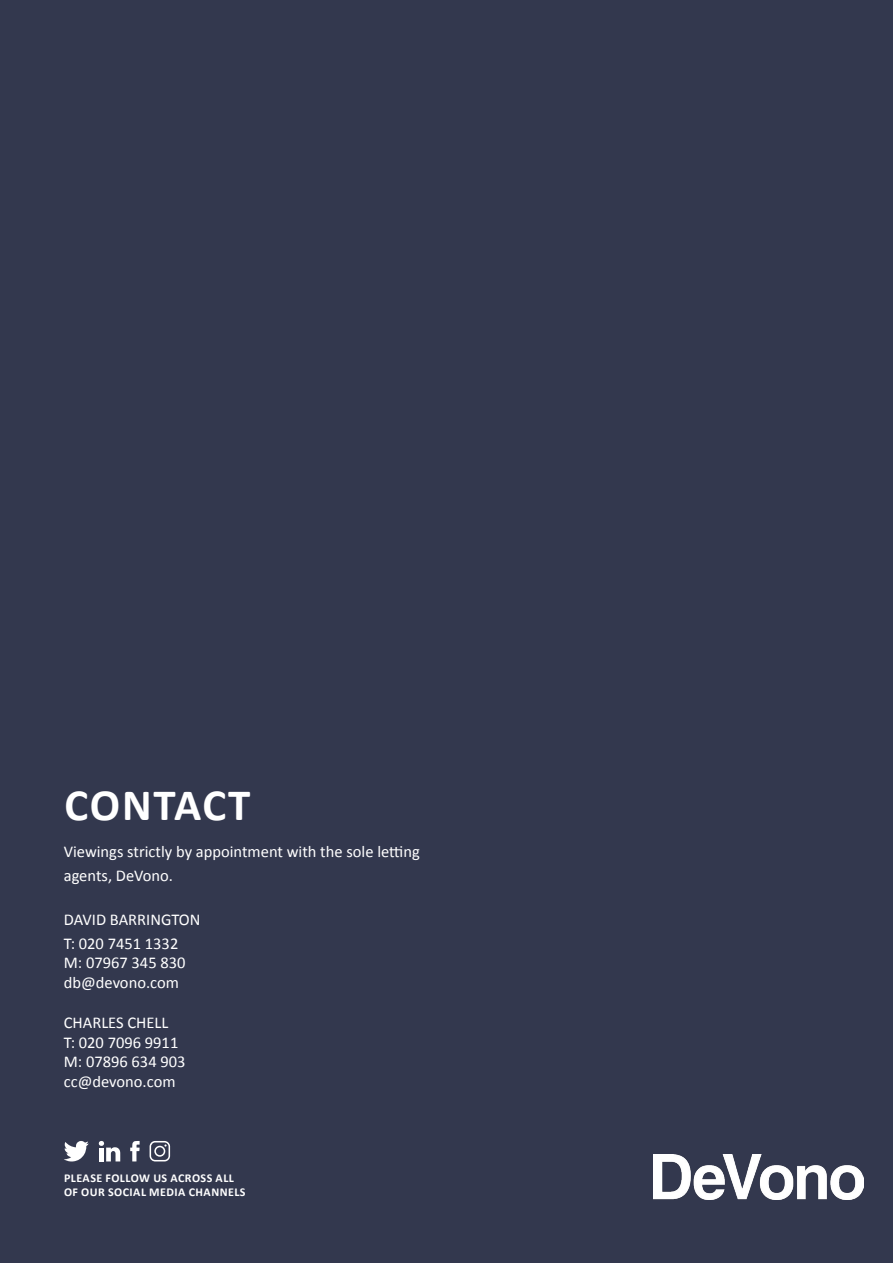
<style>
.page{position:relative;width:893px;height:1263px;background:#33384e}
.page>*{position:absolute;margin:0;border:0;box-sizing:border-box;transform-origin:0 0}
.t1{font:700 45px "Calibri";letter-spacing:.035em;color:#fff}
.t2{font:16.5px/19.8px "Calibri";color:#fff}
.t3{font:700 12px/13.5px "Calibri";letter-spacing:.04em;color:#fff}
</style>
<div class="page">
<svg style="left:150px;top:1141px;width:20px;height:20px"></svg>
<svg style="left:130px;top:1141px;width:10px;height:20px"></svg>
<svg style="left:98px;top:1141px;width:22px;height:20px"></svg>
<svg style="left:64px;top:1141px;width:25px;height:21px"></svg>
<img style="left:654px;top:1155px;width:209px;height:44px">
<h1 class="t1" style="left:65px;top:774px;width:187px">CONTACT</h1>
<p class="t2" style="left:64px;top:839px;width:358px;line-height:24px">Viewings strictly by appointment with the sole letting agents, DeVono.</p>
<p class="t2" style="left:64px;top:906px;width:138px;line-height:24px">DAVID BARRINGTON<br>T: 020 7451 1332</p>
<p class="t2" style="left:64px;top:952px;width:123px">M: 07967 345 830 db@devono.com</p>
<p class="t2" style="left:64px;top:1011px;width:123px">CHARLES CHELL<br>T: 020 7096 9911<br>M: 07896 634 903 cc@devono.com</p>
<p class="t3" style="left:64px;top:1171px;width:183px">PLEASE FOLLOW US ACROSS ALL<br>OF OUR SOCIAL MEDIA CHANNELS</p>
</div>
